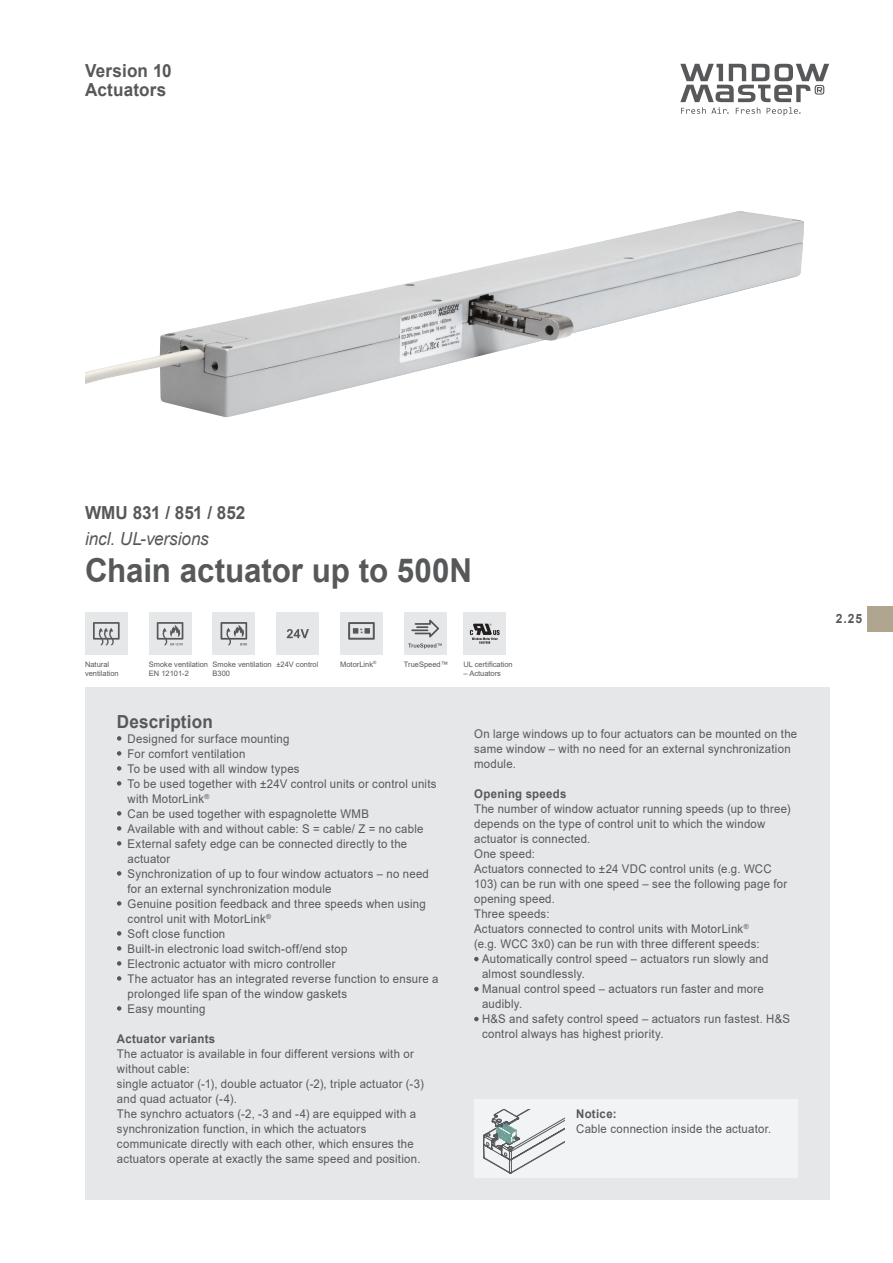
<style>
.page{position:relative;width:893px;height:1263px;background:#fff}
.page>*{position:absolute;margin:0;border:0;box-sizing:border-box;transform-origin:0 0}
.Product_nr{font:700 33px "Arial";letter-spacing:-.005em;color:#57585a;scale:.95 1}
.Product_nr-2{font:italic 18px/25.5px "Arial";letter-spacing:-.005em;color:#57585a;scale:.95 1}
.Mellemtxt{font:700 18px "Arial";letter-spacing:.01em;color:#57585a;scale:.95 1}
.t1{font:700 12.75px "Arial";color:#57585a;scale:.95 1}
.breadtxt{font:12px/15px "Arial";letter-spacing:.02em;color:#57585a;scale:.95 1}
.breadtxt-2{font:700 12px "Arial";letter-spacing:.03em;color:#57585a;scale:.95 1}
.Address{font:7.5px "Arial";color:#57585a}
.s1{font-weight:700;font-style:normal}
.s2{font-weight:700}
</style>
<div class="page">
<div style="left:85px;top:687px;width:744px;height:512px;background:#e6e7e9"></div>
<svg style="left:680px;top:64px;width:149px;height:52px"></svg>
<svg style="left:117px;top:736px;width:4px;height:5px"></svg>
<svg style="left:117px;top:751px;width:4px;height:5px"></svg>
<svg style="left:117px;top:766px;width:4px;height:5px"></svg>
<svg style="left:117px;top:781px;width:4px;height:5px"></svg>
<svg style="left:117px;top:811px;width:4px;height:5px"></svg>
<svg style="left:117px;top:826px;width:4px;height:5px"></svg>
<svg style="left:117px;top:841px;width:4px;height:5px"></svg>
<svg style="left:117px;top:871px;width:4px;height:5px"></svg>
<svg style="left:117px;top:901px;width:4px;height:5px"></svg>
<svg style="left:117px;top:931px;width:4px;height:5px"></svg>
<svg style="left:117px;top:946px;width:4px;height:5px"></svg>
<svg style="left:117px;top:961px;width:4px;height:5px"></svg>
<svg style="left:117px;top:976px;width:4px;height:5px"></svg>
<svg style="left:117px;top:1006px;width:4px;height:5px"></svg>
<svg style="left:474px;top:957px;width:5px;height:4px"></svg>
<svg style="left:474px;top:987px;width:5px;height:4px"></svg>
<svg style="left:474px;top:1017px;width:5px;height:4px"></svg>
<div style="left:463px;top:612px;width:43px;height:43px;background:#e6e7e9"></div>
<svg style="left:470px;top:624px;width:30px;height:20px"></svg>
<div style="left:149px;top:612px;width:42px;height:43px;background:#e6e7e9"></div>
<svg style="left:157px;top:622px;width:26px;height:23px"></svg>
<div style="left:867px;top:606px;width:26px;height:25px;background:#b0a690"></div>
<div style="left:474px;top:1099px;width:323px;height:79px;background:#f2f3f4"></div>
<div style="left:85px;top:612px;width:43px;height:43px;background:#e6e7e9"></div>
<svg style="left:93px;top:622px;width:27px;height:23px"></svg>
<div style="left:213px;top:612px;width:42px;height:43px;background:#e6e7e9"></div>
<svg style="left:221px;top:622px;width:26px;height:23px"></svg>
<div style="left:276px;top:612px;width:43px;height:43px;background:#e6e7e9"></div>
<svg style="left:287px;top:629px;width:22px;height:9px"></svg>
<div style="left:340px;top:612px;width:43px;height:43px;background:#e6e7e9"></div>
<svg style="left:348px;top:622px;width:27px;height:18px"></svg>
<div style="left:404px;top:612px;width:42px;height:43px;background:#e6e7e9"></div>
<svg style="left:408px;top:643px;width:34px;height:6px"></svg>
<svg style="left:411px;top:620px;width:28px;height:17px"></svg>
<img style="left:85px;top:211px;width:719px;height:207px">
<svg style="left:483px;top:1109px;width:81px;height:64px"></svg>
<p class="Mellemtxt" style="left:85px;top:58px;width:93px">Version 10</p>
<p class="Mellemtxt" style="left:85px;top:77px;width:87px">Actuators</p>
<p class="Product_nr-2" style="left:85px;top:500px;width:170px"><span class="s1">WMU 831 / 851 / 852 </span>incl. UL-versions</p>
<p class="Product_nr" style="left:85px;top:547px;width:409px">Chain actuator up to 500N</p>
<p class="Address" style="left:85px;top:659px;width:26px">Natural</p>
<p class="Address" style="left:85px;top:668px;width:35px">ventilation</p>
<p class="Address" style="left:276px;top:659px;width:44px">±24V control</p>
<p class="Address" style="left:340px;top:659px;width:38px">MotorLink<sup>®</sup></p>
<p class="Address" style="left:404px;top:659px;width:46px">TrueSpeed™</p>
<p class="Address" style="left:149px;top:659px;width:61px">Smoke ventilation</p>
<p class="Address" style="left:149px;top:668px;width:42px">EN 12101-2</p>
<p class="Address" style="left:213px;top:659px;width:61px">Smoke ventilation</p>
<p class="Address" style="left:213px;top:668px;width:19px">B300</p>
<p class="Address" style="left:463px;top:659px;width:51px">UL certification</p>
<p class="Address" style="left:463px;top:668px;width:39px">– Actuators</p>
<p class="Mellemtxt" style="left:117px;top:708px;width:103px">Description</p>
<p class="breadtxt" style="left:128px;top:731px;width:172px">Designed for surface mounting</p>
<p class="breadtxt" style="left:128px;top:746px;width:126px">For comfort ventilation</p>
<p class="breadtxt" style="left:128px;top:761px;width:183px">To be used with all window types</p>
<p class="breadtxt" style="left:128px;top:776px;width:327px">To be used together with ±24V control units or control units with MotorLink<sup>®</sup></p>
<p class="breadtxt" style="left:128px;top:806px;width:256px">Can be used together with espagnolette WMB</p>
<p class="breadtxt" style="left:128px;top:821px;width:313px">Available with and without cable: S = cable/ Z = no cable</p>
<p class="breadtxt" style="left:128px;top:836px;width:296px">External safety edge can be connected directly to the actuator</p>
<p class="breadtxt" style="left:128px;top:866px;width:319px">Synchronization of up to four window actuators – no need for an external synchronization module</p>
<p class="breadtxt" style="left:128px;top:896px;width:315px">Genuine position feedback and three speeds when using control unit with MotorLink<sup>®</sup></p>
<p class="breadtxt" style="left:128px;top:926px;width:104px">Soft close function</p>
<p class="breadtxt" style="left:128px;top:941px;width:233px">Built-in electronic load switch-off/end stop</p>
<p class="breadtxt" style="left:128px;top:956px;width:220px">Electronic actuator with micro controller</p>
<p class="breadtxt" style="left:128px;top:971px;width:329px">The actuator has an integrated reverse function to ensure a prolonged life span of the window gaskets</p>
<p class="breadtxt" style="left:128px;top:1001px;width:83px">Easy mounting</p>
<p class="breadtxt-2" style="left:117px;top:1030px;width:105px">Actuator variants</p>
<p class="breadtxt" style="left:117px;top:1046px;width:314px">The actuator is available in four different versions with or without cable:</p>
<p class="breadtxt" style="left:117px;top:1076px;width:325px">single actuator (-1), double actuator (-2), triple actuator (-3)</p>
<p class="breadtxt" style="left:117px;top:1091px;width:128px">and quad actuator (-4).</p>
<p class="breadtxt" style="left:117px;top:1106px;width:316px">The synchro actuators (-2, -3 and -4) are equipped with a</p>
<p class="breadtxt" style="left:117px;top:1121px;width:264px">synchronization function, in which the actuators</p>
<p class="breadtxt" style="left:117px;top:1136px;width:321px">communicate directly with each other, which ensures the actuators operate at exactly the same speed and position.</p>
<p class="breadtxt" style="left:474px;top:726px;width:342px">On large windows up to four actuators can be mounted on the</p>
<p class="breadtxt" style="left:474px;top:741px;width:335px">same window – with no need for an external synchronization</p>
<p class="breadtxt" style="left:474px;top:756px;width:46px">module.</p>
<p class="breadtxt-2" style="left:474px;top:785px;width:99px">Opening speeds</p>
<p class="breadtxt" style="left:474px;top:801px;width:334px">The number of window actuator running speeds (up to three) depends on the type of control unit to which the window actuator is connected.</p>
<p class="breadtxt" style="left:474px;top:846px;width:66px">One speed:</p>
<p class="breadtxt" style="left:474px;top:861px;width:331px">Actuators connected to ±24 VDC control units (e.g. WCC<br>103) can be run with one speed – see the following page for opening speed.</p>
<p class="breadtxt" style="left:474px;top:906px;width:81px">Three speeds:</p>
<p class="breadtxt" style="left:474px;top:921px;width:302px">Actuators connected to control units with MotorLink<sup>® </sup>(e.g. WCC 3x0) can be run with three different speeds:</p>
<p class="breadtxt" style="left:482px;top:951px;width:303px">Automatically control speed – actuators run slowly and almost soundlessly.</p>
<p class="breadtxt" style="left:482px;top:981px;width:298px">Manual control speed – actuators run faster and more audibly.</p>
<p class="breadtxt" style="left:482px;top:1011px;width:326px">H&amp;S and safety control speed – actuators run fastest. H&amp;S control always has highest priority.</p>
<p class="breadtxt" style="left:576px;top:1106px;width:207px"><span class="s2">Notice:<br></span>Cable connection inside the actuator.</p>
<p class="t1" style="left:836px;top:610px;width:29px">2.25</p>
</div>
